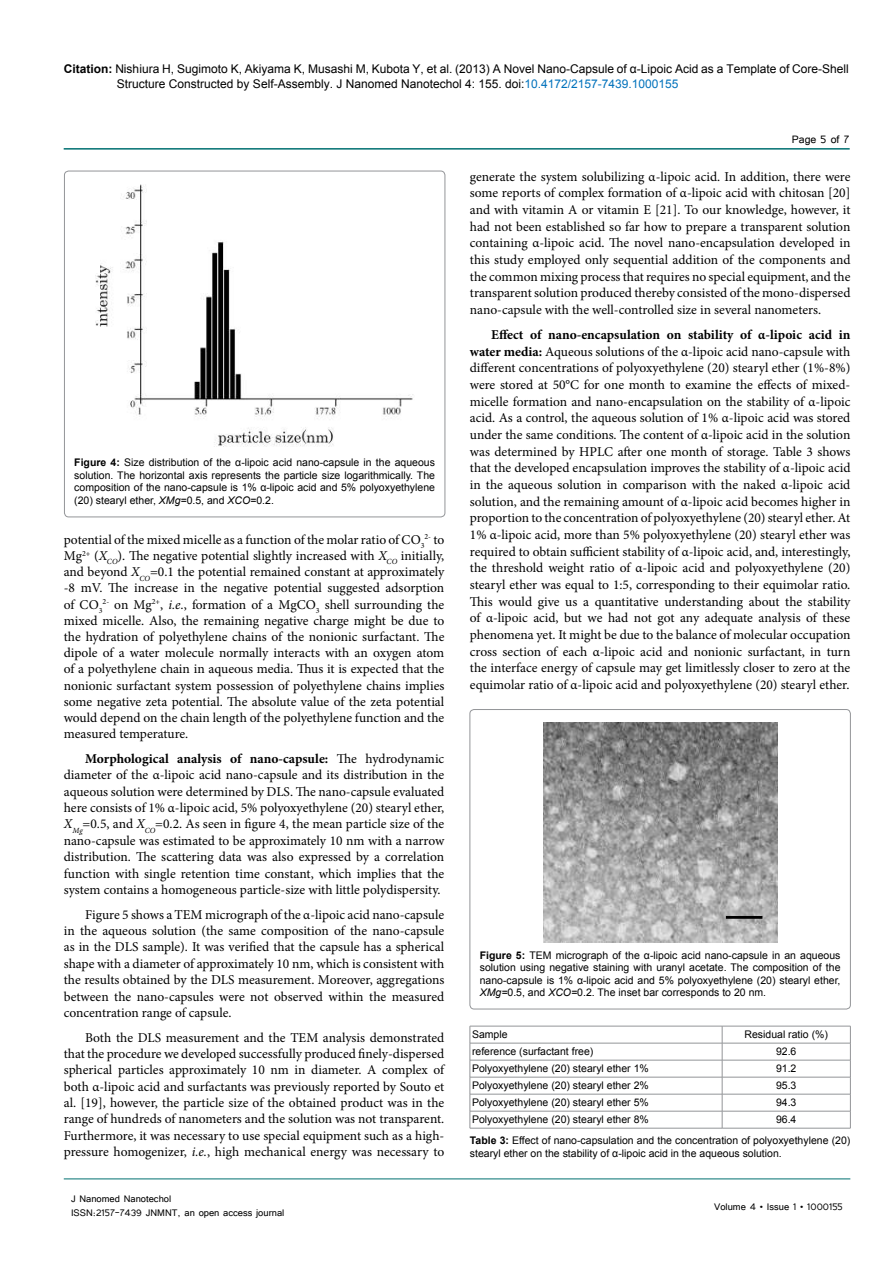
<style>
.page{position:relative;width:893px;height:1263px;background:#fff}
.page>*{position:absolute;margin:0;border:0;box-sizing:border-box;transform-origin:0 0}
.t1{font:13.5px/16.6px "Minion Pro";color:#000;text-align:justify}
.t2{font:13.5px "Tunga";color:#000}
.t3{font:12px/15px "Arial";color:#000}
.t4{font:12px/14.4px "Tunga";color:#000}
.t5{font:10.5px/12.6px "Arial";color:#000;text-align:justify}
.t6{font:7.8px "Minion Pro";color:#000}
.s1{font-weight:700}
.s2{color:#0072bc}
.s3{font-style:italic}
.s4{font-size:13.5px}
</style>
<div class="page">
<hr style="left:64px;top:148px;width:786px;height:2px;background:#007071">
<hr style="left:64px;top:1179px;width:786px;height:1px;background:#007071">
<div style="left:64px;top:171px;width:381px;height:346px;border:1px solid #939598;border-radius:4px"></div>
<img style="left:95px;top:184px;width:318px;height:263px">
<div style="left:470px;top:709px;width:380px;height:300px;border:1px solid #939598;border-radius:4px"></div>
<img style="left:543px;top:722px;width:234px;height:220px">
<hr style="left:726px;top:916px;width:36px;height:3px;background:#000">
<hr style="left:470px;top:1026px;width:252px;height:1px;background:#939598">
<hr style="left:722px;top:1026px;width:128px;height:1px;background:#939598">
<hr style="left:470px;top:1043px;width:252px;height:1px;background:#939598">
<hr style="left:722px;top:1043px;width:128px;height:1px;background:#939598">
<hr style="left:470px;top:1060px;width:252px;height:1px;background:#939598">
<hr style="left:722px;top:1060px;width:128px;height:1px;background:#939598">
<hr style="left:470px;top:1077px;width:252px;height:1px;background:#939598">
<hr style="left:722px;top:1077px;width:128px;height:1px;background:#939598">
<hr style="left:470px;top:1094px;width:252px;height:1px;background:#939598">
<hr style="left:722px;top:1094px;width:128px;height:1px;background:#939598">
<hr style="left:470px;top:1111px;width:252px;height:1px;background:#939598">
<svg style="left:470px;top:1026px;width:1px;height:102px"></svg>
<hr style="left:722px;top:1111px;width:128px;height:1px;background:#939598">
<svg style="left:722px;top:1026px;width:1px;height:102px"></svg>
<svg style="left:850px;top:1026px;width:1px;height:102px"></svg>
<hr style="left:470px;top:1128px;width:252px;height:1px;background:#939598">
<hr style="left:722px;top:1128px;width:128px;height:1px;background:#939598">
<p class="t3" style="left:117px;top:61px;width:733px;text-indent:-53px"><span class="s1">Citation:</span> Nishiura H, Sugimoto K, Akiyama K, Musashi M, Kubota Y, et al. (2013) A Novel Nano-Capsule of α-Lipoic Acid as a Template of Core-Shell<br>Structure Constructed by Self-Assembly. J Nanomed Nanotechol 4: 155. doi:<span class="s2">10.4172/2157-7439.1000155</span></p>
<p class="t5" style="left:74px;top:456px;width:362px"><span class="s1">Figure 4:</span> Size distribution of the α-lipoic acid nano-capsule in the aqueous solution. The horizontal axis represents the particle size logarithmically. The composition of the nano-capsule is 1% α-lipoic acid and 5% polyoxyethylene (20) stearyl ether, <span class="s3">XMg=</span>0.5, and <span class="s3">XCO=</span>0.2.</p>
<p class="t1" style="left:64px;top:531px;width:362px">potential of the mixed micelle as a function of the molar ratio of CO<sub>3</sub></p>
<p class="t6" style="left:424px;top:532px;width:21px">2- <span class="s4">to</span></p>
<p class="t1" style="left:64px;top:548px;width:382px;line-height:16.2px">Mg<sup>2+</sup> (<span class="s3">X</span><sub>CO</sub>). The negative potential slightly increased with <span class="s3">X</span><sub>CO</sub> initially, and beyond <span class="s3">X</span><sub>CO</sub>=0.1 the potential remained constant at approximately -8 mV. The increase in the negative potential suggested adsorption of CO<sub>3</sub><sup>2-</sup> on Mg<sup>2+</sup>, <span class="s3">i.e.</span>, formation of a MgCO<sub>3</sub> shell surrounding the mixed micelle. Also, the remaining negative charge might be due to the hydration of polyethylene chains of the nonionic surfactant. The dipole of a water molecule normally interacts with an oxygen atom of a polyethylene chain in aqueous media. Thus it is expected that the nonionic surfactant system possession of polyethylene chains implies some negative zeta potential. The absolute value of the zeta potential would depend on the chain length of the polyethylene function and the measured temperature.</p>
<p class="t1" style="left:64px;top:751px;width:382px;text-indent:21px"><span class="s1">Morphological analysis of nano-capsule:</span> The hydrodynamic diameter of the α-lipoic acid nano-capsule and its distribution in the aqueous solution were determined by DLS. The nano-capsule evaluated here consists of 1% α-lipoic acid, 5% polyoxyethylene (20) stearyl ether, <span class="s3">X</span><sub>Mg</sub>=0.5, and <span class="s3">X</span><sub>CO</sub>=0.2. As seen in figure 4, the mean particle size of the nano-capsule was estimated to be approximately 10 nm with a narrow distribution. The scattering data was also expressed by a correlation function with single retention time constant, which implies that the system contains a homogeneous particle-size with little polydispersity.</p>
<p class="t1" style="left:64px;top:906px;width:382px;text-indent:21px">Figure 5 shows a TEM micrograph of the α-lipoic acid nano-capsule in the aqueous solution (the same composition of the nano-capsule as in the DLS sample). It was verified that the capsule has a spherical shape with a diameter of approximately 10 nm, which is consistent with the results obtained by the DLS measurement. Moreover, aggregations between the nano-capsules were not observed within the measured concentration range of capsule.</p>
<p class="t1" style="left:64px;top:1029px;width:382px;text-indent:21px">Both the DLS measurement and the TEM analysis demonstrated that the procedure we developed successfully produced finely-dispersed spherical particles approximately 10 nm in diameter. A complex of both α-lipoic acid and surfactants was previously reported by Souto et al. [19], however, the particle size of the obtained product was in the range of hundreds of nanometers and the solution was not transparent.<br>Furthermore, it was necessary to use special equipment such as a high&shy;pressure homogenizer, <span class="s3">i.e.</span>, high mechanical energy was necessary to</p>
<p class="t4" style="left:71px;top:1190px;width:215px">J Nanomed Nanotechol<br>ISSN:2157-7439 JNMNT, an open access journal</p>
<p class="t2" style="left:792px;top:131px;width:59px">Page 5 of 7</p>
<p class="t1" style="left:470px;top:168px;width:382px">generate the system solubilizing α-lipoic acid. In addition, there were some reports of complex formation of α-lipoic acid with chitosan [20] and with vitamin A or vitamin E [21]. To our knowledge, however, it had not been established so far how to prepare a transparent solution containing α-lipoic acid. The novel nano-encapsulation developed in this study employed only sequential addition of the components and the common mixing process that requires no special equipment, and the transparent solution produced thereby consisted of the mono-dispersed nano-capsule with the well-controlled size in several nanometers.</p>
<p class="t1" style="left:470px;top:327px;width:382px;text-indent:21px"><span class="s1">Effect of nano-encapsulation on stability of α-lipoic acid in water media:</span> Aqueous solutions of the α-lipoic acid nano-capsule with different concentrations of polyoxyethylene (20) stearyl ether (1%-8%) were stored at 50°C for one month to examine the effects of mixed&shy;micelle formation and nano-encapsulation on the stability of α-lipoic acid. As a control, the aqueous solution of 1% α-lipoic acid was stored under the same conditions. The content of α-lipoic acid in the solution was determined by HPLC after one month of storage. Table 3 shows that the developed encapsulation improves the stability of α-lipoic acid in the aqueous solution in comparison with the naked α-lipoic acid solution, and the remaining amount of α-lipoic acid becomes higher in proportion to the concentration of polyoxyethylene (20) stearyl ether. At 1% α<span class="s3">-</span>lipoic acid, more than 5% polyoxyethylene (20) stearyl ether was required to obtain sufficient stability of α-lipoic acid, and, interestingly, the threshold weight ratio of α-lipoic acid and polyoxyethylene (20) stearyl ether was equal to 1:5, corresponding to their equimolar ratio.<br>This would give us a quantitative understanding about the stability of α<span class="s3">-</span>lipoic acid, but we had not got any adequate analysis of these phenomena yet. It might be due to the balance of molecular occupation cross section of each α-lipoic acid and nonionic surfactant, in turn the interface energy of capsule may get limitlessly closer to zero at the equimolar ratio of α-lipoic acid and polyoxyethylene (20) stearyl ether.</p>
<p class="t5" style="left:480px;top:949px;width:362px"><span class="s1">Figure 5:</span> TEM micrograph of the α-lipoic acid nano-capsule in an aqueous solution using negative staining with uranyl acetate. The composition of the nano-capsule is 1% α-lipoic acid and 5% polyoxyethylene (20) stearyl ether, <span class="s3">XMg=</span>0.5, and <span class="s3">XCO=</span>0.2. The inset bar corresponds to 20 nm.</p>
<p class="t5" style="left:472px;top:1028px;width:37px">Sample</p>
<p class="t5" style="left:745px;top:1028px;width:85px">Residual ratio (%)</p>
<p class="t5" style="left:472px;top:1045px;width:123px">reference (surfactant free)</p>
<p class="t5" style="left:776px;top:1045px;width:22px">92.6</p>
<p class="t5" style="left:472px;top:1062px;width:178px">Polyoxyethylene (20) stearyl ether 1%</p>
<p class="t5" style="left:776px;top:1062px;width:22px">91.2</p>
<p class="t5" style="left:472px;top:1079px;width:178px">Polyoxyethylene (20) stearyl ether 2%</p>
<p class="t5" style="left:776px;top:1079px;width:22px">95.3</p>
<p class="t5" style="left:472px;top:1096px;width:178px">Polyoxyethylene (20) stearyl ether 5%</p>
<p class="t5" style="left:776px;top:1096px;width:22px">94.3</p>
<p class="t5" style="left:472px;top:1113px;width:178px">Polyoxyethylene (20) stearyl ether 8%</p>
<p class="t5" style="left:776px;top:1113px;width:22px">96.4</p>
<p class="t5" style="left:470px;top:1134px;width:382px"><span class="s1">Table 3:</span> Effect of nano-capsulation and the concentration of polyoxyethylene (20) stearyl ether on the stability of α-lipoic acid in the aqueous solution.</p>
<p class="t4" style="left:714px;top:1199px;width:130px">Volume 4 • Issue 1 • 1000155</p>
</div>
